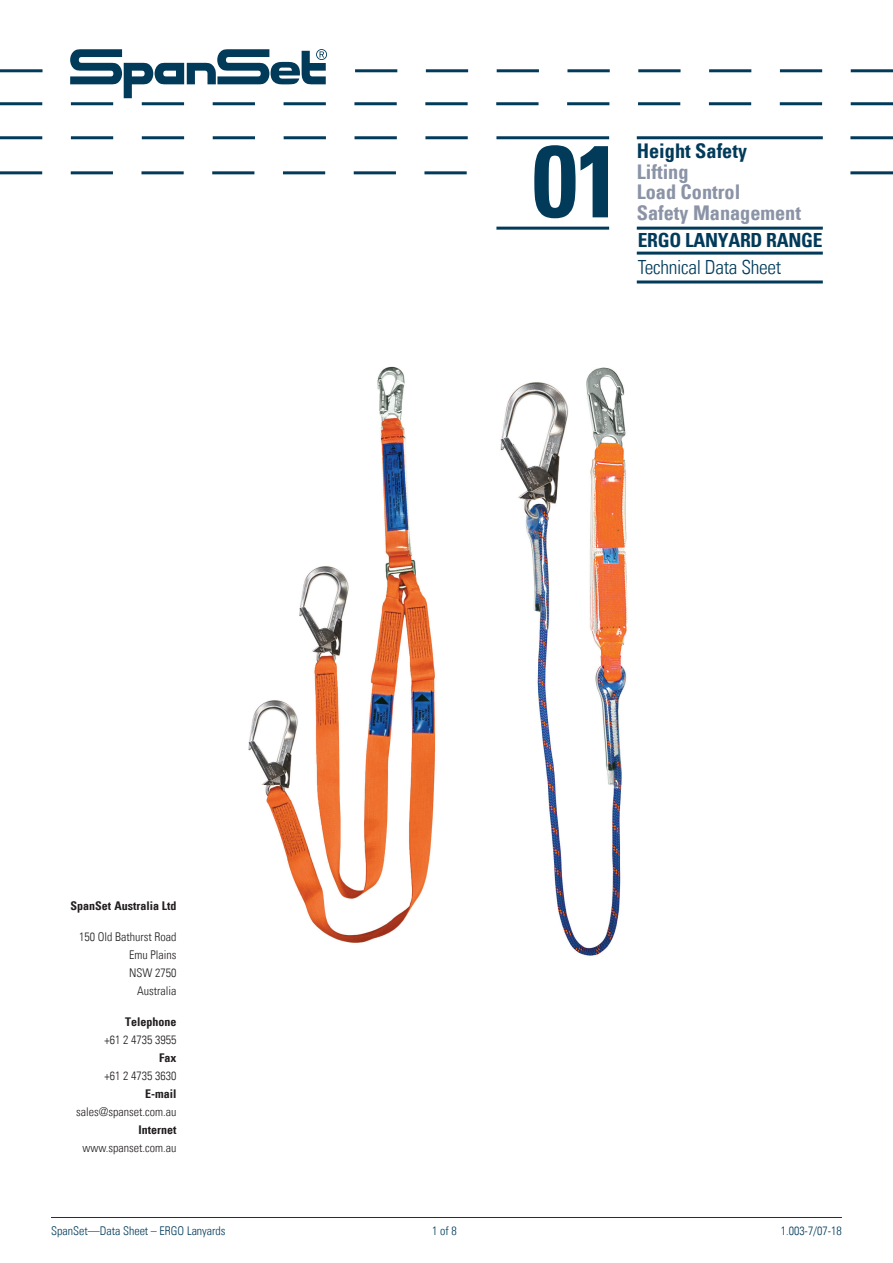
<style>
.page{position:relative;width:893px;height:1263px;background:#fff}
.page>*{position:absolute;margin:0;border:0;box-sizing:border-box;transform-origin:0 0}
.t1{font:700 condensed 102px "Univers";color:#023b5a}
.t2{font:700 condensed 20.25px/20.5px "Univers";color:#8b93a6}
.t3{font:700 condensed 20.25px "Univers";color:#023b5a}
.t4{font:300 condensed 19.5px "Univers LT Std";letter-spacing:-.015em;color:#023b5a}
.t5{font:700 condensed 19.5px "Univers";letter-spacing:-.015em;color:#023b5a}
.t6{font:300 condensed 12px/18px "Univers LT Std";color:#231f20;text-align:right}
.t7{font:300 condensed 12px "Univers LT Std";color:#023b5a}
.t8{font:700 condensed 12px "Univers";color:#231f20}
</style>
<div class="page">
<hr style="left:51px;top:1217px;width:791px;height:1px;background:#023b5a">
<hr style="left:850px;top:136px;width:43px;height:3px;background:#023b5a">
<hr style="left:850px;top:171px;width:43px;height:3px;background:#023b5a">
<svg style="left:0;top:136px;width:468px;height:3px"></svg>
<svg style="left:0;top:171px;width:467px;height:3px"></svg>
<svg style="left:0;top:49px;width:893px;height:56px"></svg>
<hr style="left:637px;top:136px;width:186px;height:3px;background:#023b5a">
<hr style="left:496px;top:136px;width:113px;height:3px;background:#023b5a">
<hr style="left:496px;top:227px;width:113px;height:3px;background:#023b5a">
<hr style="left:637px;top:227px;width:186px;height:3px;background:#023b5a">
<img style="left:500px;top:367px;width:128px;height:589px">
<img style="left:248px;top:366px;width:188px;height:577px">
<hr style="left:637px;top:252px;width:186px;height:3px;background:#023b5a">
<hr style="left:637px;top:280px;width:186px;height:3px;background:#023b5a">
<p class="t8" style="left:71px;top:899px;width:107px">SpanSet Australia Ltd</p>
<p class="t6" style="left:79px;top:928px;width:99px">150 Old Bathurst Road<br>Emu Plains<br>NSW 2750<br>Australia</p>
<p class="t8" style="left:125px;top:1014px;width:53px">Telephone</p>
<p class="t6" style="left:105px;top:1031px;width:73px">+61 2 4735 3955</p>
<p class="t8" style="left:159px;top:1050px;width:19px">Fax</p>
<p class="t6" style="left:105px;top:1067px;width:73px">+61 2 4735 3630</p>
<p class="t8" style="left:145px;top:1086px;width:33px">E-mail</p>
<p class="t6" style="left:76px;top:1103px;width:102px">sales@spanset.com.au</p>
<p class="t8" style="left:138px;top:1122px;width:40px">Internet</p>
<p class="t6" style="left:82px;top:1139px;width:96px">www.spanset.com.au</p>
<h1 class="t1" style="left:532px;top:118px;width:90px">01</h1>
<h2 class="t3" style="left:637px;top:139px;width:112px">Height Safety</h2>
<h2 class="t2" style="left:637px;top:161px;width:105px">Lifting<br>Load Control</h2>
<h2 class="t2" style="left:637px;top:202px;width:166px">Safety Management</h2>
<h3 class="t5" style="left:638px;top:229px;width:186px">ERGO LANYARD RANGE</h3>
<h3 class="t4" style="left:638px;top:256px;width:145px">Technical Data Sheet</h3>
<p class="t7" style="left:51px;top:1223px;width:176px">SpanSet—Data Sheet – ERGO Lanyards</p>
<p class="t7" style="left:432px;top:1223px;width:26px">1 of 8</p>
<p class="t7" style="left:781px;top:1223px;width:63px">1.003-7/07-18</p>
</div>
